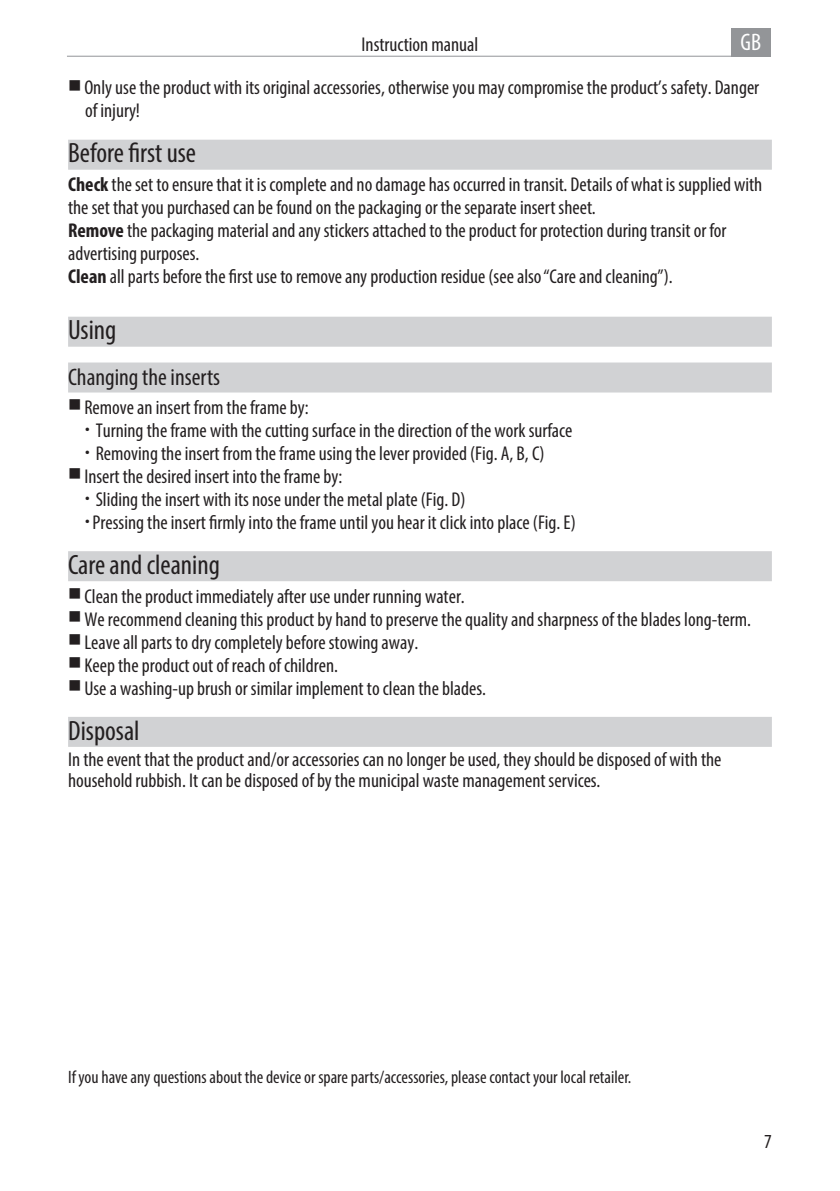
<style>
.page{position:relative;width:840px;height:1191px;background:#fff}
.page>*{position:absolute;margin:0;border:0;box-sizing:border-box;transform-origin:0 0}
.t1{font:condensed 28px "Myriad Pro";color:#231f20}
.t2{font:condensed 24px "Myriad Pro";color:#231f20}
.t3{font:condensed 24px "Myriad Pro";color:#fff}
.t4{font:condensed 20px/23px "Myriad Pro";color:#231f20}
.t5{font:condensed 18px "Myriad Pro";color:#231f20}
.s1{font-weight:700}
.s2{font-size:18px}
</style>
<div class="page">
<hr style="left:67px;top:56px;width:703px;height:1px;background:#939598">
<div style="left:730px;top:28px;width:40px;height:29px;background:#939598"></div>
<div style="left:68px;top:140px;width:703px;height:30px;background:#d1d2d4"></div>
<div style="left:68px;top:317px;width:703px;height:30px;background:#d1d2d4"></div>
<div style="left:68px;top:362px;width:703px;height:30px;background:#d1d2d4"></div>
<div style="left:68px;top:551px;width:703px;height:30px;background:#d1d2d4"></div>
<div style="left:68px;top:717px;width:703px;height:30px;background:#d1d2d4"></div>
<p class="t4" style="left:361px;top:33px;width:118px">Instruction manual</p>
<p class="t3" style="left:740px;top:28px;width:22px">GB</p>
<p class="t4" style="left:84px;top:76px;width:676px">Only use the product with its original accessories, otherwise you may compromise the product’s safety. Danger of injury!</p>
<h1 class="t1" style="left:68px;top:136px;width:129px">Before first use</h1>
<p class="t4" style="left:68px;top:173px;width:695px"><span class="s1">Check</span> the set to ensure that it is complete and no damage has occurred in transit. Details of what is supplied with the set that you purchased can be found on the packaging or the separate insert sheet.<br><span class="s1">Remove</span> the packaging material and any stickers attached to the product for protection during transit or for advertising purposes.<br><span class="s1">Clean</span> all parts before the first use to remove any production residue (see also “Care and cleaning”).</p>
<h1 class="t1" style="left:68px;top:313px;width:50px">Using</h1>
<p class="t2" style="left:68px;top:363px;width:153px">Changing the inserts</p>
<p class="t4" style="left:84px;top:395px;width:226px">Remove an insert from the frame by:</p>
<p class="t4" style="left:85px;top:418px;width:488px"><span class="s2">•</span> Turning the frame with the cutting surface in the direction of the work surface</p>
<p class="t4" style="left:84px;top:441px;width:461px"><span class="s2">•</span> Removing the insert from the frame using the lever provided (Fig. A, B, C)<br>Insert the desired insert into the frame by:</p>
<p class="t4" style="left:85px;top:487px;width:381px"><span class="s2">•</span> Sliding the insert with its nose under the metal plate (Fig. D)</p>
<p class="t4" style="left:85px;top:510px;width:492px"><span class="s2">•</span> Pressing the insert firmly into the frame until you hear it click into place (Fig. E)</p>
<h1 class="t1" style="left:68px;top:547px;width:153px">Care and cleaning</h1>
<p class="t4" style="left:84px;top:584px;width:667px">Clean the product immediately after use under running water.<br>We recommend cleaning this product by hand to preserve the quality and sharpness of the blades long-term.<br>Leave all parts to dry completely before stowing away.<br>Keep the product out of reach of children.<br>Use a washing-up brush or similar implement to clean the blades.</p>
<h1 class="t1" style="left:68px;top:713px;width:73px">Disposal</h1>
<p class="t4" style="left:68px;top:749px;width:654px;line-height:21px">In the event that the product and/or accessories can no longer be used, they should be disposed of with the household rubbish. It can be disposed of by the municipal waste management services.</p>
<p class="t5" style="left:68px;top:1065px;width:564px">If you have any questions about the device or spare parts/accessories, please contact your local retailer.</p>
<p class="t4" style="left:763px;top:1129px;width:9px">7</p>
</div>
